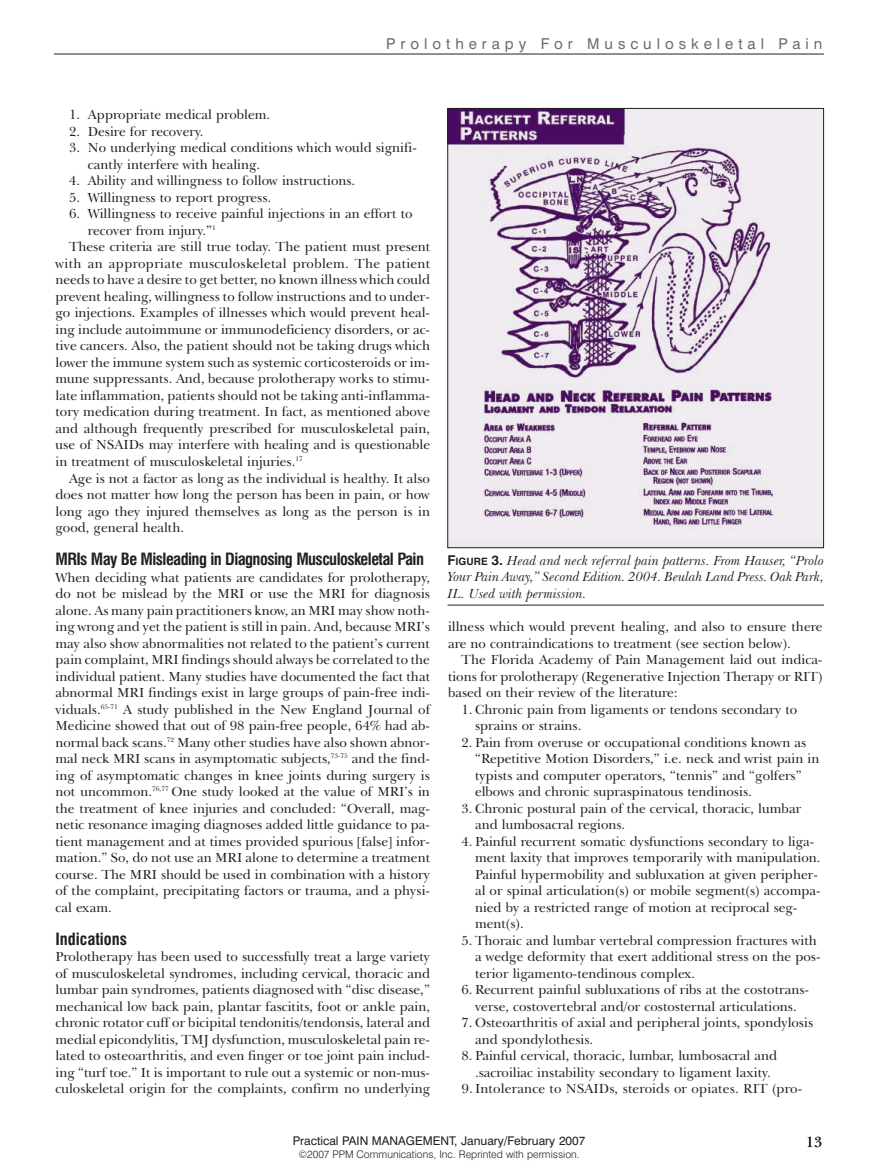
<style>
.page{position:relative;width:878px;height:1175px;background:#fff}
.page>*{position:absolute;margin:0;border:0;box-sizing:border-box;transform-origin:0 0}
.t1{font:700 condensed 16.5px "Swiss 721 BT";letter-spacing:-.035em;color:#231f20}
.t2{font:700 condensed 16.5px "Swiss 721 BT";color:#231f20}
.t3{font:15px "Swiss 721 BT";letter-spacing:.33em;color:#6c6d70}
.t4{font:15px "New Baskerville IT Cby BT";color:#231f20}
.t5{font:13.5px/16.5px "New Baskerville IT Cby BT";color:#231f20}
.t6{font:italic 13.5px/16.5px "New Baskerville IT Cby BT";color:#231f20;text-align:justify}
.t7{font:13.5px "New Baskerville IT Cby BT";letter-spacing:.02em;color:#231f20}
.t8{font:12px "Swiss 721 BT";color:#231f20}
.t9{font:300 10.5px "Swiss 721 BT";color:#231f20}
.s1{font-family:"Swiss 721 BT";font-weight:700;font-style:normal}
.s2{font-family:"Swiss 721 BT";font-weight:700;font-style:normal;font-size:10.2px}
</style>
<div class="page">
<hr style="left:54px;top:54px;width:770px;height:1px;background:#231f20">
<img style="left:449px;top:110px;width:373px;height:428px">
<hr style="left:447px;top:604px;width:377px;height:1px;background:#231f20">
<p class="t3" style="left:386px;top:38px;width:437px">Prolotherapy For Musculoskeletal Pain</p>
<p class="t5" style="left:69px;top:108px;width:203px">1. Appropriate medical problem.</p>
<p class="t5" style="left:69px;top:125px;width:136px">2. Desire for recovery.</p>
<p class="t5" style="left:88px;top:141px;width:330px;text-indent:-19px">3. No underlying medical conditions which would signifi&shy;cantly interfere with healing.</p>
<p class="t5" style="left:69px;top:174px;width:288px">4. Ability and willingness to follow instructions.</p>
<p class="t5" style="left:69px;top:191px;width:204px">5. Willingness to report progress.</p>
<p class="t5" style="left:69px;top:207px;width:345px">6. Willingness to receive painful injections in an effort to</p>
<p class="t5" style="left:88px;top:224px;width:129px">recover from injury.”<sup>1</sup></p>
<p class="t5" style="left:69px;top:240px;width:362px">These criteria are still true today. The patient must present</p>
<p class="t7" style="left:56px;top:258px;width:376px">with an appropriate musculoskeletal problem. The patient</p>
<p class="t5" style="left:56px;top:273px;width:376px">needs to have a desire to get better, no known illness which could</p>
<p class="t5" style="left:56px;top:290px;width:376px">prevent healing, willingness to follow instructions and to under-</p>
<p class="t5" style="left:56px;top:306px;width:376px">go injections. Examples of illnesses which would prevent heal-</p>
<p class="t5" style="left:56px;top:323px;width:376px">ing include autoimmune or immunodeficiency disorders, or ac-</p>
<p class="t5" style="left:56px;top:339px;width:376px">tive cancers. Also, the patient should not be taking drugs which</p>
<p class="t5" style="left:56px;top:356px;width:376px">lower the immune system such as systemic corticosteroids or im-</p>
<p class="t5" style="left:56px;top:372px;width:376px">mune suppressants. And, because prolotherapy works to stimu-</p>
<p class="t5" style="left:56px;top:389px;width:376px">late inflammation, patients should not be taking anti-inflamma-</p>
<p class="t5" style="left:56px;top:405px;width:376px">tory medication during treatment. In fact, as mentioned above</p>
<p class="t5" style="left:56px;top:422px;width:376px">and although frequently prescribed for musculoskeletal pain,</p>
<p class="t5" style="left:56px;top:438px;width:376px">use of NSAIDs may interfere with healing and is questionable</p>
<p class="t5" style="left:56px;top:455px;width:249px">in treatment of musculoskeletal injuries.<sup>17</sup></p>
<p class="t5" style="left:69px;top:471px;width:362px">Age is not a factor as long as the individual is healthy. It also</p>
<p class="t5" style="left:56px;top:488px;width:376px">does not matter how long the person has been in pain, or how</p>
<p class="t5" style="left:56px;top:504px;width:376px">long ago they injured themselves as long as the person is in</p>
<p class="t5" style="left:56px;top:521px;width:130px">good, general health.</p>
<p class="t1" style="left:56px;top:552px;width:370px">MRIs May Be Misleading in Diagnosing Musculoskeletal Pain</p>
<p class="t5" style="left:55px;top:570px;width:376px;text-align:justify">When deciding what patients are candidates for prolotherapy, do not be mislead by the MRI or use the MRI for diagnosis alone. As many pain practitioners know, an MRI may show noth&shy;ing wrong and yet the patient is still in pain. And, because MRI’s may also show abnormalities not related to the patient’s current pain complaint, MRI findings should always be correlated to the individual patient. Many studies have documented the fact that abnormal MRI findings exist in large groups of pain-free indi&shy;viduals.<sup>65-71</sup> A study published in the New England Journal of Medicine showed that out of 98 pain-free people, 64% had ab&shy;normal back scans.<sup>72</sup> Many other studies have also shown abnor&shy;mal neck MRI scans in asymptomatic subjects,<sup>73-75</sup> and the find&shy;ing of asymptomatic changes in knee joints during surgery is not uncommon.<sup>76,77</sup> One study looked at the value of MRI’s in the treatment of knee injuries and concluded: “Overall, mag&shy;netic resonance imaging diagnoses added little guidance to pa&shy;tient management and at times provided spurious [false] infor&shy;mation.” So, do not use an MRI alone to determine a treatment course. The MRI should be used in combination with a history of the complaint, precipitating factors or trauma, and a physi&shy;cal exam.</p>
<p class="t2" style="left:56px;top:932px;width:73px">Indications</p>
<p class="t5" style="left:56px;top:950px;width:376px;text-align:justify">Prolotherapy has been used to successfully treat a large variety of musculoskeletal syndromes, including cervical, thoracic and lumbar pain syndromes, patients diagnosed with “disc disease,” mechanical low back pain, plantar fascitits, foot or ankle pain, chronic rotator cuff or bicipital tendonitis/tendonsis, lateral and medial epicondylitis, TMJ dysfunction, musculoskeletal pain re&shy;lated to osteoarthritis, and even finger or toe joint pain includ&shy;ing “turf toe.” It is important to rule out a systemic or non-mus&shy;culoskeletal origin for the complaints, confirm no underlying</p>
<p class="t6" style="left:447px;top:553px;width:378px"><span class="s1">F</span><span class="s2">IGURE</span> <span class="s1">3.</span> Head and neck referral pain patterns. From Hauser, “Prolo Your Pain Away,” Second Edition. 2004. Beulah Land Press. Oak Park, IL. Used with permission.</p>
<p class="t5" style="left:448px;top:620px;width:376px">illness which would prevent healing, and also to ensure there are no contraindications to treatment (see section below).</p>
<p class="t5" style="left:448px;top:653px;width:376px;text-align:justify;text-indent:14px">The Florida Academy of Pain Management laid out indica&shy;tions for prolotherapy (Regenerative Injection Therapy or RIT) based on their review of the literature:</p>
<p class="t5" style="left:475px;top:702px;width:324px;text-indent:-14px">1. Chronic pain from ligaments or tendons secondary to sprains or strains.</p>
<p class="t5" style="left:475px;top:735px;width:346px;text-indent:-14px">2. Pain from overuse or occupational conditions known as “Repetitive Motion Disorders,” i.e. neck and wrist pain in typists and computer operators, “tennis” and “golfers” elbows and chronic supraspinatous tendinosis.</p>
<p class="t5" style="left:475px;top:801px;width:328px;text-indent:-14px">3. Chronic postural pain of the cervical, thoracic, lumbar and lumbosacral regions.</p>
<p class="t5" style="left:475px;top:834px;width:347px;text-indent:-14px">4. Painful recurrent somatic dysfunctions secondary to liga&shy;ment laxity that improves temporarily with manipulation.<br>Painful hypermobility and subluxation at given peripher&shy;al or spinal articulation(s) or mobile segment(s) accompa&shy;nied by a restricted range of motion at reciprocal seg&shy;ment(s).</p>
<p class="t5" style="left:475px;top:933px;width:347px;text-indent:-14px">5. Thoraic and lumbar vertebral compression fractures with a wedge deformity that exert additional stress on the pos&shy;terior ligamento-tendinous complex.</p>
<p class="t5" style="left:461px;top:983px;width:349px;text-align:center">6. Recurrent painful subluxations of ribs at the costotrans&shy;verse, costovertebral and/or costosternal articulations.</p>
<p class="t5" style="left:475px;top:1016px;width:339px;text-indent:-14px">7. Osteoarthritis of axial and peripheral joints, spondylosis and spondylothesis.</p>
<p class="t5" style="left:461px;top:1049px;width:317px;text-align:center">8. Painful cervical, thoracic, lumbar, lumbosacral and .sacroiliac instability secondary to ligament laxity.</p>
<p class="t5" style="left:461px;top:1081px;width:342px">9. Intolerance to NSAIDs, steroids or opiates. RIT (pro-</p>
<p class="t4" style="left:806px;top:1136px;width:18px">13</p>
<p class="t8" style="left:293px;top:1135px;width:294px">Practical PAIN MANAGEMENT, January/February 2007</p>
<p class="t9" style="left:298px;top:1150px;width:283px">©2007 PPM Communications, Inc. Reprinted with permission.</p>
</div>
